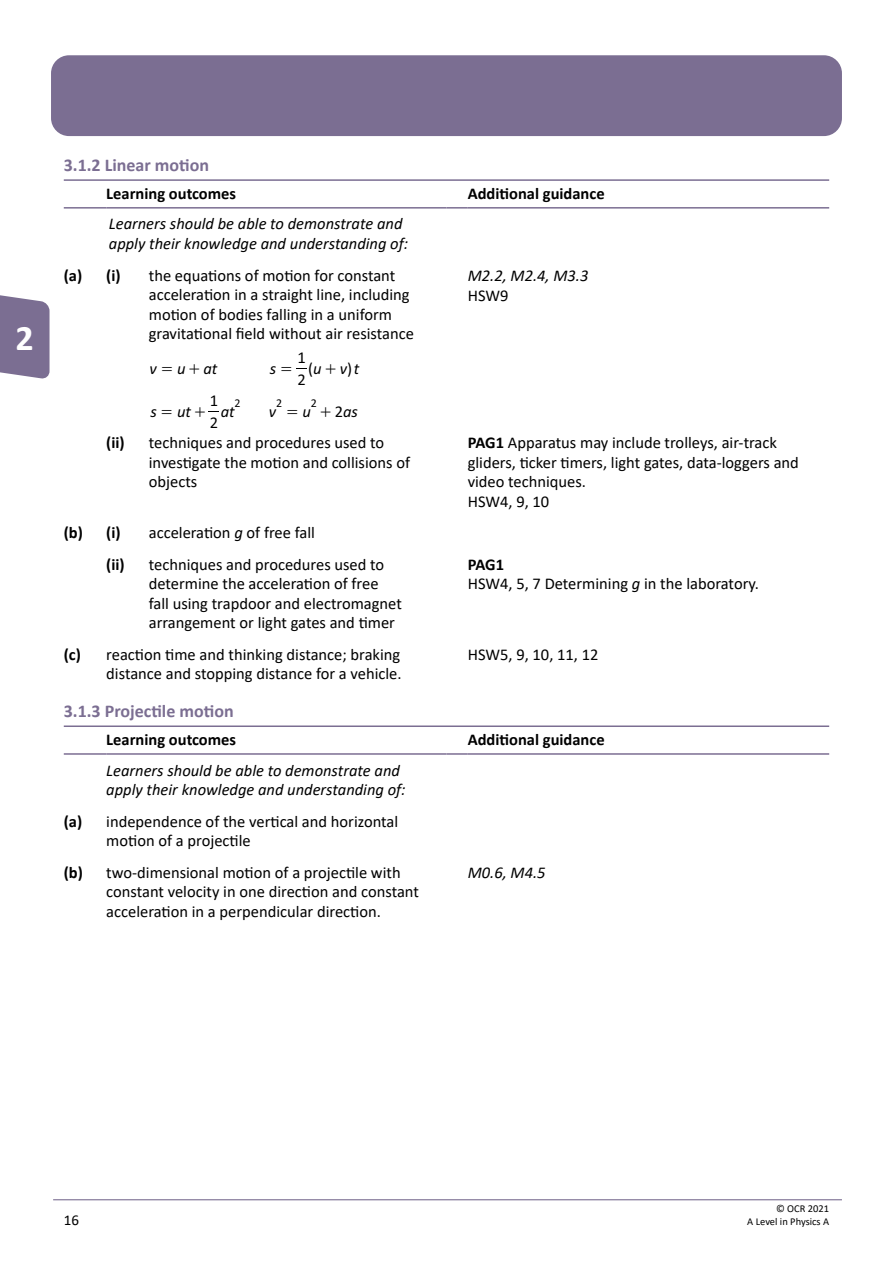
<style>
.page{position:relative;width:893px;height:1263px;background:#fff}
.page>*{position:absolute;margin:0;border:0;box-sizing:border-box;transform-origin:0 0}
.t1{font:700 36px "Calibri";color:#fff}
.Heading3{font:700 18px "Calibri";color:#7b6e92}
.BodyText{font:16.5px/19.5px "Calibri";color:#000}
.BodyText-2{font:italic 16.5px/19.8px "Calibri";color:#000}
.BodyText-3{font:700 16.5px "Calibri";color:#000}
.t2{font:16.5px "Calibri Italic 2";color:#000}
.t3{font:16.5px "MM Times Roman";color:#000}
.t4{font:16.5px "Calibri Italic 3";color:#000}
.t5{font:16.5px "Calibri Italic 4";color:#000}
.t6{font:16.5px "Calibri 2";color:#000}
.t7{font:15px "Calibri";color:#000}
.t8{font:12px "Calibri";color:#000}
.t9{font:10.5px "Calibri";color:#000}
.s1{font-weight:700}
.s2{font-family:"Calibri";font-style:italic}
.s3{font-family:"MM Times Roman"}
.s4{font-family:"Calibri"}
.s5{font-size:12px}
.s6{font-family:"Calibri Italic 4"}
.s7{font-style:italic}
</style>
<div class="page">
<hr style="left:53px;top:1199px;width:789px;height:1px;background:#7b6e92">
<div style="left:51px;top:55px;width:791px;height:81px;background:#7b6e92;border-radius:18px"></div>
<svg style="left:0;top:295px;width:50px;height:84px;background:#877c9c"></svg>
<hr style="left:64px;top:179px;width:765px;height:2px;background:#7b6e92">
<hr style="left:64px;top:725px;width:765px;height:2px;background:#7b6e92">
<hr style="left:64px;top:207px;width:42px;height:2px;background:#7b6e92">
<hr style="left:106px;top:207px;width:340px;height:2px;background:#7b6e92">
<hr style="left:446px;top:207px;width:22px;height:2px;background:#7b6e92">
<hr style="left:468px;top:207px;width:361px;height:2px;background:#7b6e92">
<hr style="left:64px;top:753px;width:42px;height:2px;background:#7b6e92">
<hr style="left:106px;top:753px;width:340px;height:2px;background:#7b6e92">
<hr style="left:446px;top:753px;width:22px;height:2px;background:#7b6e92">
<hr style="left:468px;top:753px;width:361px;height:2px;background:#7b6e92">
<h1 class="t1" style="left:16px;top:312px;width:20px">2</h1>
<h2 class="Heading3" style="left:64px;top:152px;width:147px">3.1.2 Linear motion</h2>
<p class="BodyText-3" style="left:106px;top:182px;width:131px">Learning outcomes</p>
<p class="BodyText-3" style="left:468px;top:182px;width:138px">Additional guidance</p>
<p class="BodyText-2" style="left:109px;top:213px;width:301px">Learners should be able to demonstrate and apply their knowledge and understanding of:</p>
<p class="BodyText-3" style="left:64px;top:264px;width:20px">(a)</p>
<p class="BodyText" style="left:149px;top:265px;width:267px;text-indent:-43px"><span class="s1">(i)</span> the equations of motion for constant acceleration in a straight line, including motion of bodies falling in a uniform gravitational field without air resistance</p>
<p class="BodyText-2" style="left:149px;top:358px;width:38px">v u</p>
<p class="BodyText-2" style="left:468px;top:265px;width:122px">M2.2, M2.4, M3.3</p>
<p class="BodyText" style="left:468px;top:285px;width:42px">HSW9</p>
<p class="BodyText" style="left:297px;top:348px;width:10px">1</p>
<p class="t3" style="left:161px;top:360px;width:58px">= +<span class="s2">at</span></p>
<p class="t2" style="left:270px;top:357px;width:24px">s <span class="s3">=</span></p>
<p class="t2" style="left:308px;top:357px;width:53px">u<span class="s4">(</span> <span class="s3">+</span> <span class="s4">)</span>v t</p>
<p class="BodyText" style="left:297px;top:369px;width:10px">2</p>
<p class="t6" style="left:210px;top:389px;width:32px">1 <span class="s5">2</span></p>
<p class="t8" style="left:276px;top:395px;width:8px">2</p>
<p class="t8" style="left:311px;top:395px;width:8px">2</p>
<p class="t3" style="left:161px;top:403px;width:13px">=</p>
<p class="t5" style="left:269px;top:400px;width:9px">v</p>
<p class="t3" style="left:287px;top:403px;width:26px">= <span class="s6">u</span></p>
<p class="t5" style="left:320px;top:400px;width:39px"><span class="s3">+</span> <span class="s4">2</span>as</p>
<p class="t4" style="left:150px;top:400px;width:57px">s ut<span class="s3">+</span></p>
<p class="t4" style="left:221px;top:400px;width:16px">at</p>
<p class="t6" style="left:210px;top:411px;width:10px">2</p>
<p class="BodyText" style="left:149px;top:433px;width:263px;text-indent:-43px"><span class="s1">(ii)</span> techniques and procedures used to investigate the motion and collisions of objects</p>
<p class="BodyText" style="left:468px;top:433px;width:333px"><span class="s1">PAG1</span> Apparatus may include trolleys, air-track gliders, ticker timers, light gates, data-loggers and video techniques.</p>
<p class="BodyText" style="left:468px;top:491px;width:83px">HSW4, 9, 10</p>
<p class="BodyText-3" style="left:64px;top:521px;width:21px">(b)</p>
<p class="BodyText" style="left:106px;top:523px;width:210px"><span class="s1">(i)</span> acceleration <span class="s7">g</span> of free fall</p>
<p class="BodyText" style="left:149px;top:554px;width:255px;text-indent:-43px"><span class="s1">(ii)</span> techniques and procedures used to determine the acceleration of free fall using trapdoor and electromagnet arrangement or light gates and timer</p>
<p class="BodyText-3" style="left:468px;top:553px;width:38px">PAG1</p>
<p class="BodyText" style="left:468px;top:574px;width:293px">HSW4, 5, 7 Determining <span class="s7">g</span> in the laboratory.</p>
<p class="BodyText-3" style="left:64px;top:643px;width:19px">(c)</p>
<p class="BodyText" style="left:106px;top:644px;width:297px">reaction time and thinking distance; braking distance and stopping distance for a vehicle.</p>
<p class="BodyText" style="left:468px;top:644px;width:132px">HSW5, 9, 10, 11, 12</p>
<h2 class="Heading3" style="left:64px;top:698px;width:171px">3.1.3 Projectile motion</h2>
<p class="BodyText-3" style="left:106px;top:728px;width:131px">Learning outcomes</p>
<p class="BodyText-3" style="left:468px;top:728px;width:138px">Additional guidance</p>
<p class="BodyText-2" style="left:106px;top:760px;width:301px">Learners should be able to demonstrate and apply their knowledge and understanding of:</p>
<p class="BodyText-3" style="left:64px;top:809px;width:20px">(a)</p>
<p class="BodyText" style="left:106px;top:811px;width:293px">independence of the vertical and horizontal motion of a projectile</p>
<p class="BodyText-3" style="left:64px;top:860px;width:21px">(b)</p>
<p class="BodyText" style="left:106px;top:862px;width:314px">two-dimensional motion of a projectile with constant velocity in one direction and constant acceleration in a perpendicular direction.</p>
<p class="BodyText-2" style="left:468px;top:861px;width:79px">M0.6, M4.5</p>
<p class="t9" style="left:776px;top:1201px;width:55px">© OCR 2021</p>
<p class="t7" style="left:64px;top:1209px;width:17px">16</p>
<p class="t9" style="left:747px;top:1214px;width:83px">A Level in Physics A</p>
</div>
